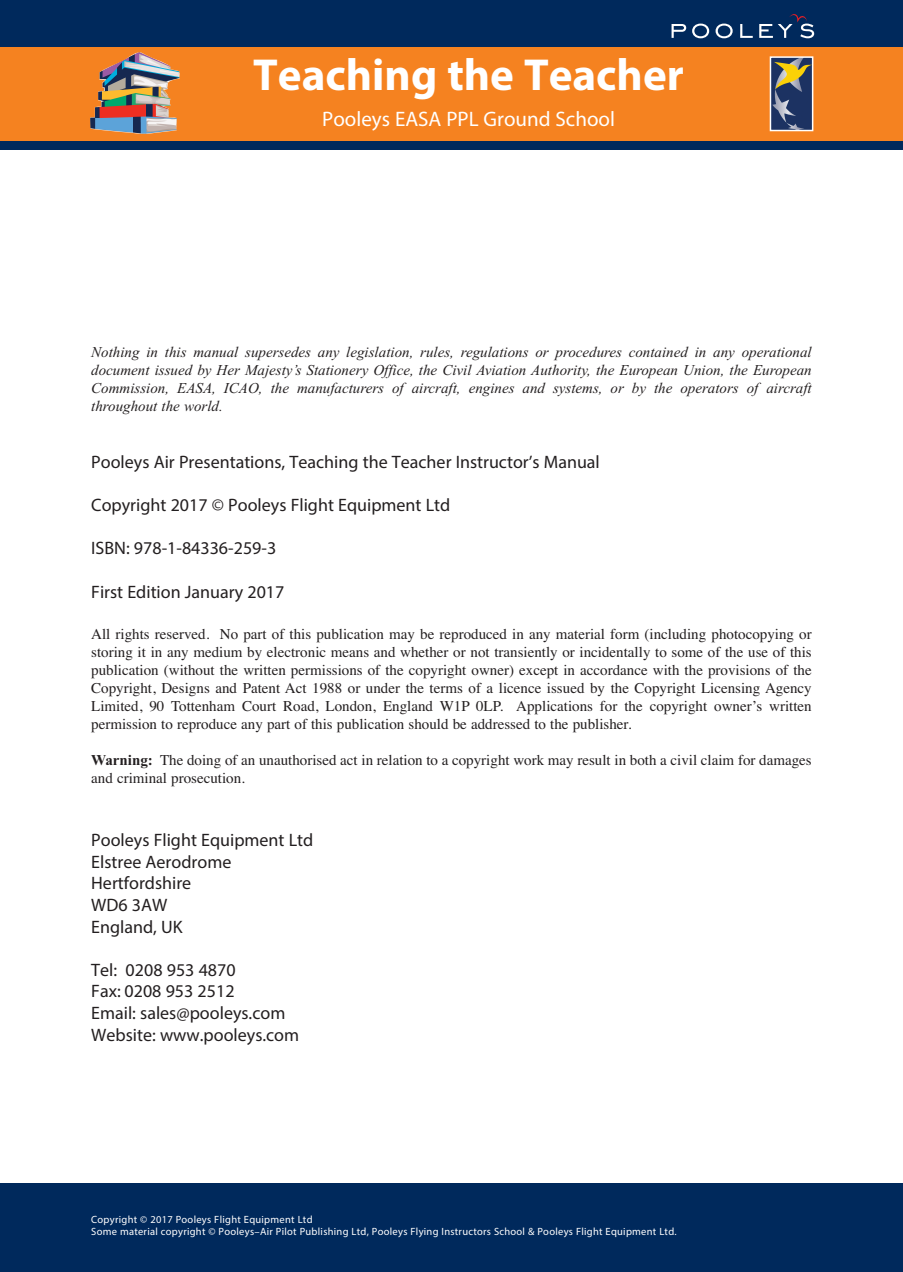
<style>
.page{position:relative;width:903px;height:1272px;background:#fff}
.page>*{position:absolute;margin:0;border:0;box-sizing:border-box;transform-origin:0 0}
.t1{font:700 45px "Myriad Pro";color:#fff}
.t2{font:21px "Myriad Pro";color:#fff}
.t3{font:18px/21.6px "Myriad Pro";color:#231f20}
.t4{font:15px/18px "Times";color:#231f20;text-align:justify}
.t5{font:italic 15px/18px "Times New Roman";color:#231f20;text-align:justify}
.t6{font:10.5px/12.6px "Myriad Pro";letter-spacing:.025em;color:#fff}
.s1{font-family:"Times New Roman";font-weight:700}
</style>
<div class="page">
<div style="left:0;top:1182px;width:902px;height:89px;background:#00295c"></div>
<div style="left:0;top:0;width:902px;height:47px;background:#00295c"></div>
<div style="left:0;top:47px;width:902px;height:94px;background:#f58220"></div>
<div style="left:0;top:141px;width:902px;height:8px;background:#00295c"></div>
<img style="left:90px;top:52px;width:89px;height:82px">
<img style="left:772px;top:59px;width:38px;height:69px">
<div style="left:769px;top:56px;width:44px;height:75px;border:2px solid #fff"></div>
<img style="left:789px;top:14px;width:17px;height:9px">
<svg style="left:671px;top:24px;width:142px;height:14px"></svg>
<h1 class="t1" style="left:253px;top:58px;width:432px">Teaching the Teacher</h1>
<h2 class="t2" style="left:322px;top:111px;width:294px">Pooleys EASA PPL Ground School</h2>
<p class="t5" style="left:91px;top:343px;width:721px">Nothing in this manual supersedes any legislation, rules, regulations or procedures contained in any operational document issued by Her Majesty’s Stationery Office, the Civil Aviation Authority, the European Union, the European Commission, EASA, ICAO, the manufacturers of aircraft, engines and systems, or by the operators of aircraft throughout the world.</p>
<p class="t3" style="left:91px;top:452px;width:510px">Pooleys Air Presentations, Teaching the Teacher Instructor’s Manual</p>
<p class="t3" style="left:91px;top:496px;width:360px">Copyright 2017 © Pooleys Flight Equipment Ltd</p>
<p class="t3" style="left:91px;top:539px;width:186px">ISBN: 978-1-84336-259-3</p>
<p class="t3" style="left:91px;top:582px;width:195px">First Edition January 2017</p>
<p class="t4" style="left:91px;top:624px;width:721px">All rights reserved. No part of this publication may be reproduced in any material form (including photocopying or storing it in any medium by electronic means and whether or not transiently or incidentally to some of the use of this publication (without the written permissions of the copyright owner) except in accordance with the provisions of the Copyright, Designs and Patent Act 1988 or under the terms of a licence issued by the Copyright Licensing Agency Limited, 90 Tottenham Court Road, London, England W1P 0LP. Applications for the copyright owner’s written permission to reproduce any part of this publication should be addressed to the publisher.</p>
<p class="t4" style="left:91px;top:750px;width:721px"><span class="s1">Warning:</span> The doing of an unauthorised act in relation to a copyright work may result in both a civil claim for damages and criminal prosecution.</p>
<p class="t3" style="left:91px;top:830px;width:223px">Pooleys Flight Equipment Ltd<br>Elstree Aerodrome<br>Hertfordshire<br>WD6 3AW<br>England, UK</p>
<p class="t3" style="left:91px;top:960px;width:209px">Tel: 0208 953 4870<br>Fax: 0208 953 2512<br>Email: sales@pooleys.com<br>Website: www.pooleys.com</p>
<p class="t6" style="left:91px;top:1213px;width:587px">Copyright © 2017 Pooleys Flight Equipment Ltd<br>Some material copyright © Pooleys–Air Pilot Publishing Ltd, Pooleys Flying Instructors School &amp; Pooleys Flight Equipment Ltd.</p>
</div>
